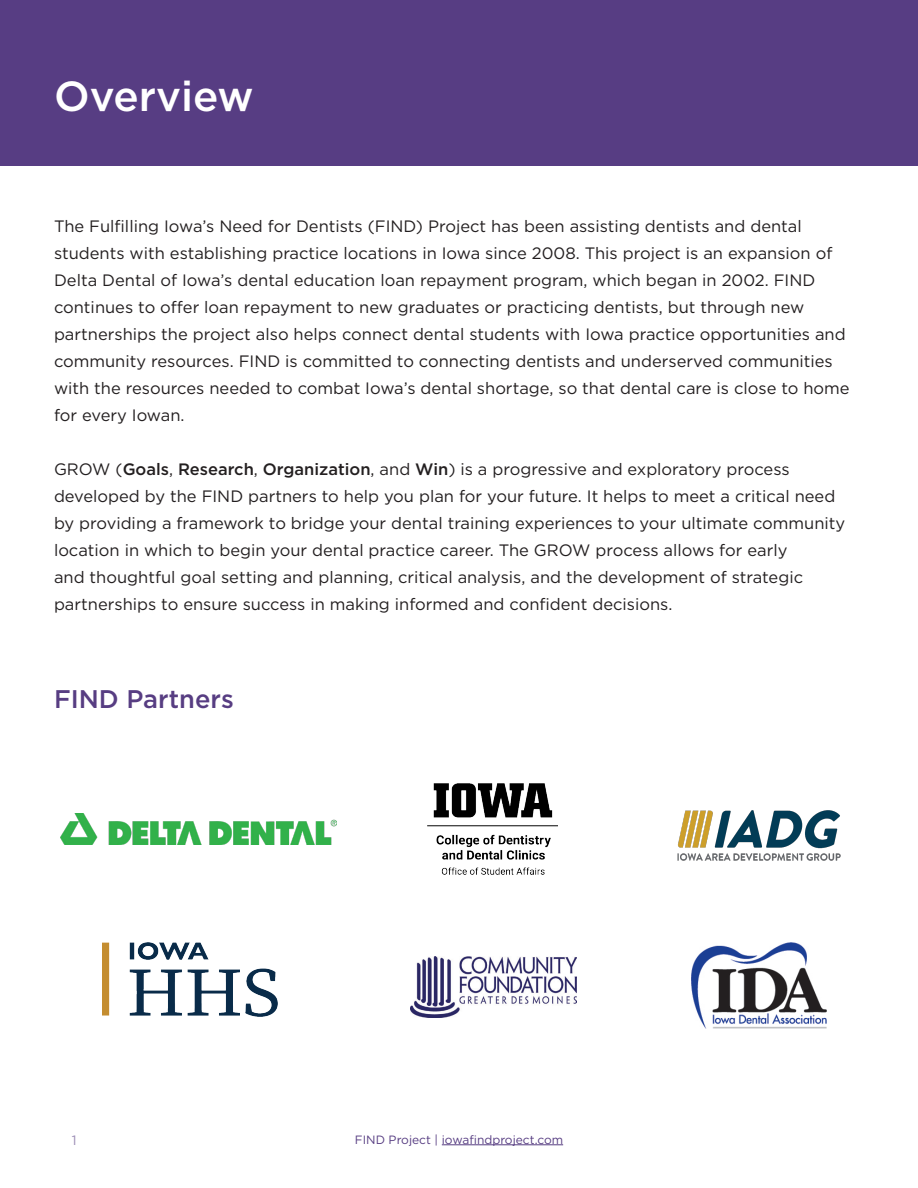
<style>
.page{position:relative;width:918px;height:1188px;background:#fff}
.page>*{position:absolute;margin:0;border:0;box-sizing:border-box;transform-origin:0 0}
.t1{font:500 42px "Gotham";color:#fff}
.t2{font:500 25.5px "Gotham";color:#573d82}
.t3{font:16.5px "Gotham";color:#231f20}
.t4{font:13.5px "Gotham";color:#9a8bb4}
.t5{font:12px "Gotham";color:#573d82}
.s1{font-weight:500}
</style>
<div class="page">
<div style="left:0;top:0;width:918px;height:166px;background:#573d83"></div>
<hr style="left:442px;top:1144px;width:121px;height:1px;background:#573d82">
<img style="left:410px;top:957px;width:167px;height:61px">
<img style="left:60px;top:813px;width:277px;height:31px">
<img style="left:427px;top:783px;width:131px;height:92px">
<img style="left:677px;top:810px;width:164px;height:51px">
<img style="left:102px;top:942px;width:176px;height:75px">
<img style="left:692px;top:943px;width:134px;height:85px">
<p class="t1" style="left:54px;top:69px;width:201px">Overview</p>
<p class="t3" style="left:54px;top:215px;width:749px">The Fulfilling Iowa’s Need for Dentists (FIND) Project has been assisting dentists and dental</p>
<p class="t3" style="left:54px;top:242px;width:780px">students with establishing practice locations in Iowa since 2008. This project is an expansion of</p>
<p class="t3" style="left:54px;top:269px;width:763px">Delta Dental of Iowa’s dental education loan repayment program, which began in 2002. FIND</p>
<p class="t3" style="left:54px;top:296px;width:752px">continues to offer loan repayment to new graduates or practicing dentists, but through new</p>
<p class="t3" style="left:54px;top:323px;width:793px">partnerships the project also helps connect dental students with Iowa practice opportunities and</p>
<p class="t3" style="left:54px;top:350px;width:780px">community resources. FIND is committed to connecting dentists and underserved communities</p>
<p class="t3" style="left:54px;top:377px;width:797px">with the resources needed to combat Iowa’s dental shortage, so that dental care is close to home</p>
<p class="t3" style="left:54px;top:404px;width:132px">for every Iowan.</p>
<p class="t3" style="left:54px;top:458px;width:737px">GROW (<span class="s1">Goals</span>, <span class="s1">Research</span>, <span class="s1">Organization</span>, and <span class="s1">Win</span>) is a progressive and exploratory process</p>
<p class="t3" style="left:54px;top:485px;width:783px">developed by the FIND partners to help you plan for your future. It helps to meet a critical need</p>
<p class="t3" style="left:54px;top:512px;width:793px">by providing a framework to bridge your dental training experiences to your ultimate community</p>
<p class="t3" style="left:54px;top:539px;width:735px">location in which to begin your dental practice career. The GROW process allows for early</p>
<p class="t3" style="left:54px;top:566px;width:751px">and thoughtful goal setting and planning, critical analysis, and the development of strategic</p>
<p class="t3" style="left:54px;top:593px;width:620px">partnerships to ensure success in making informed and confident decisions.</p>
<p class="t2" style="left:54px;top:682px;width:181px">FIND Partners</p>
<p class="t4" style="left:72px;top:1131px;width:6px">1</p>
<p class="t5" style="left:355px;top:1132px;width:210px">FIND Project | iowafindproject.com</p>
</div>
